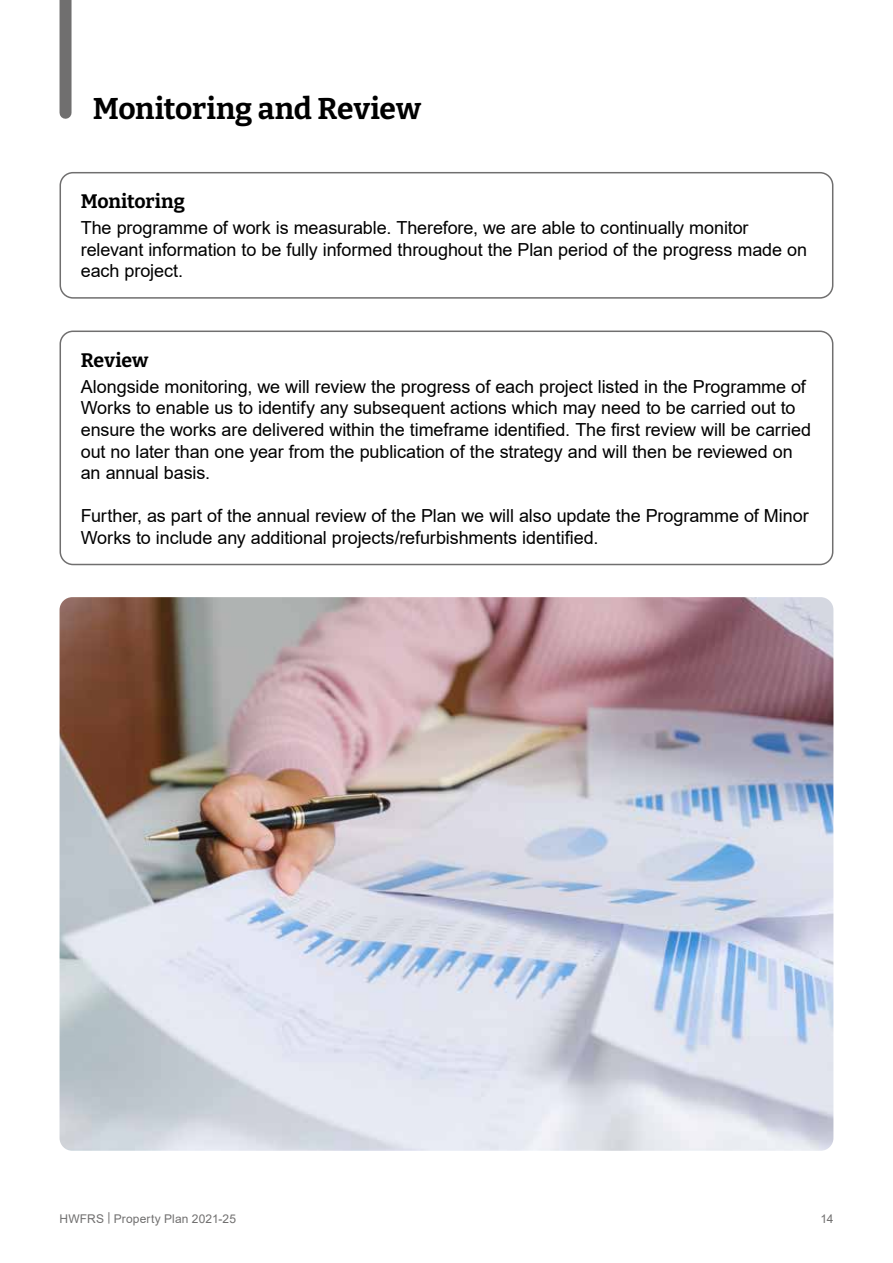
<style>
.page{position:relative;width:893px;height:1263px;background:#fff}
.page>*{position:absolute;margin:0;border:0;box-sizing:border-box;transform-origin:0 0}
.t1{font:700 30px "Bitter";letter-spacing:-.01em;color:#000}
.t2{font:700 19.5px "Bitter";letter-spacing:-.005em;color:#000}
.t3{font:18px/21.6px "Arial";letter-spacing:-.005em;color:#000}
.t4{font:12px "Arial";letter-spacing:.01em;color:#706f6f}
</style>
<div class="page">
<div style="left:60px;top:331px;width:773px;height:234px;border:2px solid #706f6f;border-radius:13px"></div>
<div style="left:60px;top:172px;width:773px;height:127px;border:2px solid #706f6f;border-radius:13px"></div>
<div style="left:60px;top:0;width:12px;height:113px;background:#706f6f"></div>
<img style="left:60px;top:597px;width:773px;height:554px">
<h1 class="t1" style="left:93px;top:89px;width:330px">Monitoring and Review</h1>
<p class="t2" style="left:81px;top:189px;width:106px">Monitoring</p>
<p class="t3" style="left:81px;top:217px;width:728px">The programme of work is measurable. Therefore, we are able to continually monitor relevant information to be fully informed throughout the Plan period of the progress made on each project.</p>
<p class="t2" style="left:81px;top:348px;width:69px">Review</p>
<p class="t3" style="left:81px;top:375px;width:732px">Alongside monitoring, we will review the progress of each project listed in the Programme of Works to enable us to identify any subsequent actions which may need to be carried out to ensure the works are delivered within the timeframe identified. The first review will be carried out no later than one year from the publication of the strategy and will then be reviewed on an annual basis.</p>
<p class="t3" style="left:81px;top:505px;width:729px">Further, as part of the annual review of the Plan we will also update the Programme of Minor<br>Works to include any additional projects/refurbishments identified.</p>
<p class="t4" style="left:60px;top:1210px;width:178px">HWFRS | Property Plan 2021-25</p>
<p class="t4" style="left:820px;top:1210px;width:14px">14</p>
</div>
